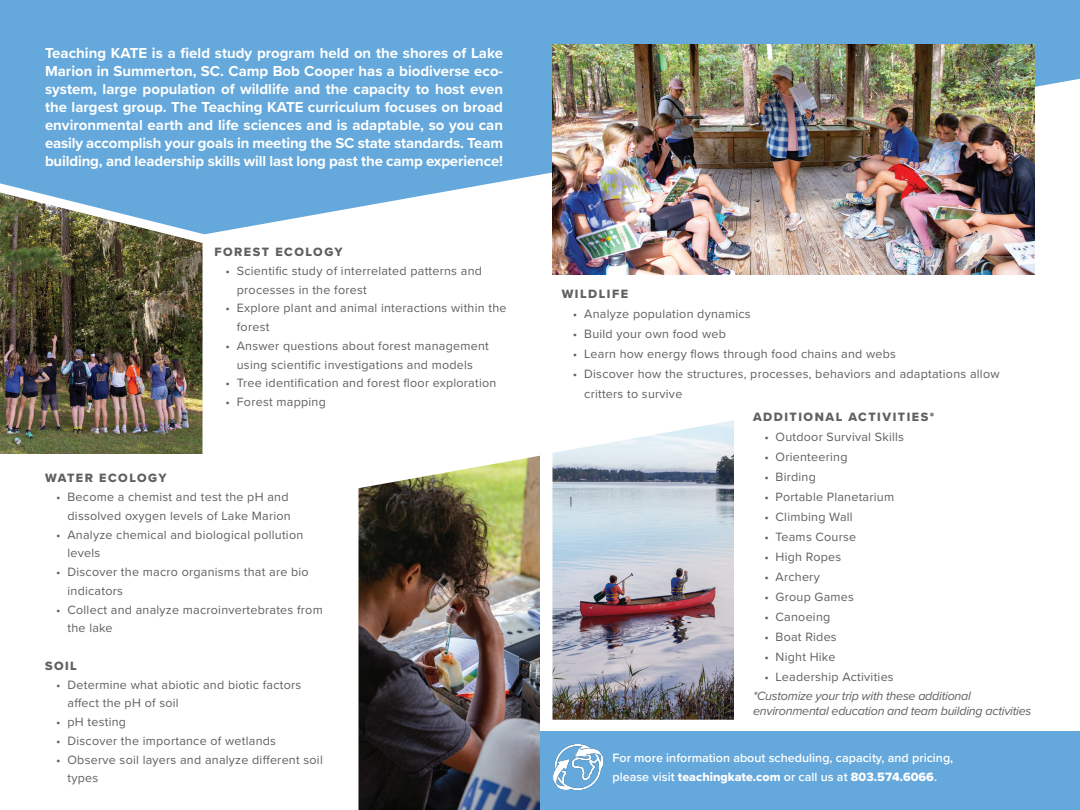
<style>
.page{position:relative;width:1080px;height:810px;background:#fff}
.page>*{position:absolute;margin:0;border:0;box-sizing:border-box;transform-origin:0 0}
.t1{font:700 15px/18px "Proxima Nova";letter-spacing:-.01em;color:#fff;text-align:justify}
.t2{font:12.5px/18.8px "Proxima Nova";letter-spacing:.02em;color:#606060}
.t3{font:600 12.5px/18.8px "Proxima Nova";color:#fff}
.t4{font:italic 12.5px/15px "Proxima Nova";letter-spacing:-.02em;color:#606060}
.t5{font:12.5px "Proxima Nova Extrabld";letter-spacing:.12em;color:#606060}
.s1{font-family:"Proxima Nova Extrabld";font-weight:400}
</style>
<div class="page">
<div style="left:526px;top:732px;width:554px;height:78px;background:#64a8dc"></div>
<img style="left:0;top:234px;width:202px;height:220px">
<svg style="left:0;top:0;width:1080px;height:234px;background:#76b0dc"></svg>
<img style="left:553px;top:45px;width:482px;height:229px">
<img style="left:358px;top:456px;width:182px;height:354px">
<img style="left:552px;top:420px;width:182px;height:300px">
<img style="left:553px;top:745px;width:50px;height:45px">
<p class="t1" style="left:45px;top:44px;width:460px">Teaching KATE is a field study program held on the shores of Lake Marion in Summerton, SC. Camp Bob Cooper has a biodiverse eco&shy;system, large population of wildlife and the capacity to host even the largest group. The Teaching KATE curriculum focuses on broad environmental earth and life sciences and is adaptable, so you can easily accomplish your goals in meeting the SC state standards. Team building, and leadership skills will last long past the camp experience!</p>
<p class="t5" style="left:214px;top:243px;width:130px">FOREST ECOLOGY</p>
<p class="t2" style="left:237px;top:261px;width:247px;text-indent:-11px">• Scientific study of interrelated patterns and processes in the forest</p>
<p class="t2" style="left:237px;top:298px;width:271px;text-indent:-11px">• Explore plant and animal interactions within the forest</p>
<p class="t2" style="left:226px;top:336px;width:265px;text-align:center">• Answer questions about forest management using scientific investigations and models</p>
<p class="t2" style="left:226px;top:373px;width:272px">• Tree identification and forest floor exploration</p>
<p class="t2" style="left:226px;top:392px;width:102px">• Forest mapping</p>
<p class="t5" style="left:562px;top:285px;width:68px">WILDLIFE</p>
<p class="t2" style="left:573px;top:304px;width:179px">• Analyze population dynamics</p>
<p class="t2" style="left:573px;top:324px;width:155px">• Build your own food web</p>
<p class="t2" style="left:573px;top:344px;width:325px">• Learn how energy flows through food chains and webs</p>
<p class="t2" style="left:584px;top:363px;width:417px;line-height:20px;text-indent:-11px">• Discover how the structures, processes, behaviors and adaptations allow critters to survive</p>
<p class="t5" style="left:753px;top:408px;width:183px">ADDITIONAL ACTIVITIES*</p>
<p class="t2" style="left:764px;top:427px;width:141px">• Outdoor Survival Skills</p>
<p class="t2" style="left:764px;top:447px;width:85px">• Orienteering</p>
<p class="t2" style="left:764px;top:467px;width:53px">• Birding</p>
<p class="t2" style="left:764px;top:487px;width:131px">• Portable Planetarium</p>
<p class="t2" style="left:764px;top:507px;width:90px">• Climbing Wall</p>
<p class="t2" style="left:764px;top:527px;width:93px">• Teams Course</p>
<p class="t2" style="left:764px;top:547px;width:78px">• High Ropes</p>
<p class="t2" style="left:764px;top:567px;width:57px">• Archery</p>
<p class="t2" style="left:764px;top:587px;width:91px">• Group Games</p>
<p class="t2" style="left:764px;top:607px;width:67px">• Canoeing</p>
<p class="t2" style="left:764px;top:627px;width:74px">• Boat Rides</p>
<p class="t2" style="left:764px;top:647px;width:73px">• Night Hike</p>
<p class="t2" style="left:764px;top:667px;width:131px">• Leadership Activities</p>
<p class="t4" style="left:753px;top:688px;width:280px">*Customize your trip with these additional environmental education and team building activities</p>
<p class="t5" style="left:45px;top:469px;width:123px">WATER ECOLOGY</p>
<p class="t2" style="left:56px;top:487px;width:236px;text-align:right">• Become a chemist and test the pH and dissolved oxygen levels of Lake Marion</p>
<p class="t2" style="left:68px;top:525px;width:237px;text-indent:-11px">• Analyze chemical and biological pollution levels</p>
<p class="t2" style="left:68px;top:562px;width:243px;text-indent:-11px">• Discover the macro organisms that are bio indicators</p>
<p class="t2" style="left:68px;top:600px;width:257px;text-indent:-11px">• Collect and analyze macroinvertebrates from the lake</p>
<p class="t5" style="left:45px;top:656px;width:33px">SOIL</p>
<p class="t2" style="left:68px;top:675px;width:235px;text-indent:-11px">• Determine what abiotic and biotic factors affect the pH of soil</p>
<p class="t2" style="left:56px;top:712px;width:71px">• pH testing</p>
<p class="t2" style="left:56px;top:731px;width:221px">• Discover the importance of wetlands</p>
<p class="t2" style="left:68px;top:750px;width:257px;text-indent:-11px">• Observe soil layers and analyze different soil types</p>
<p class="t3" style="left:612px;top:748px;width:342px">For more information about scheduling, capacity, and pricing, please visit <span class="s1">teachingkate.com</span> or call us at <span class="s1">803.574.6066</span>.</p>
</div>
